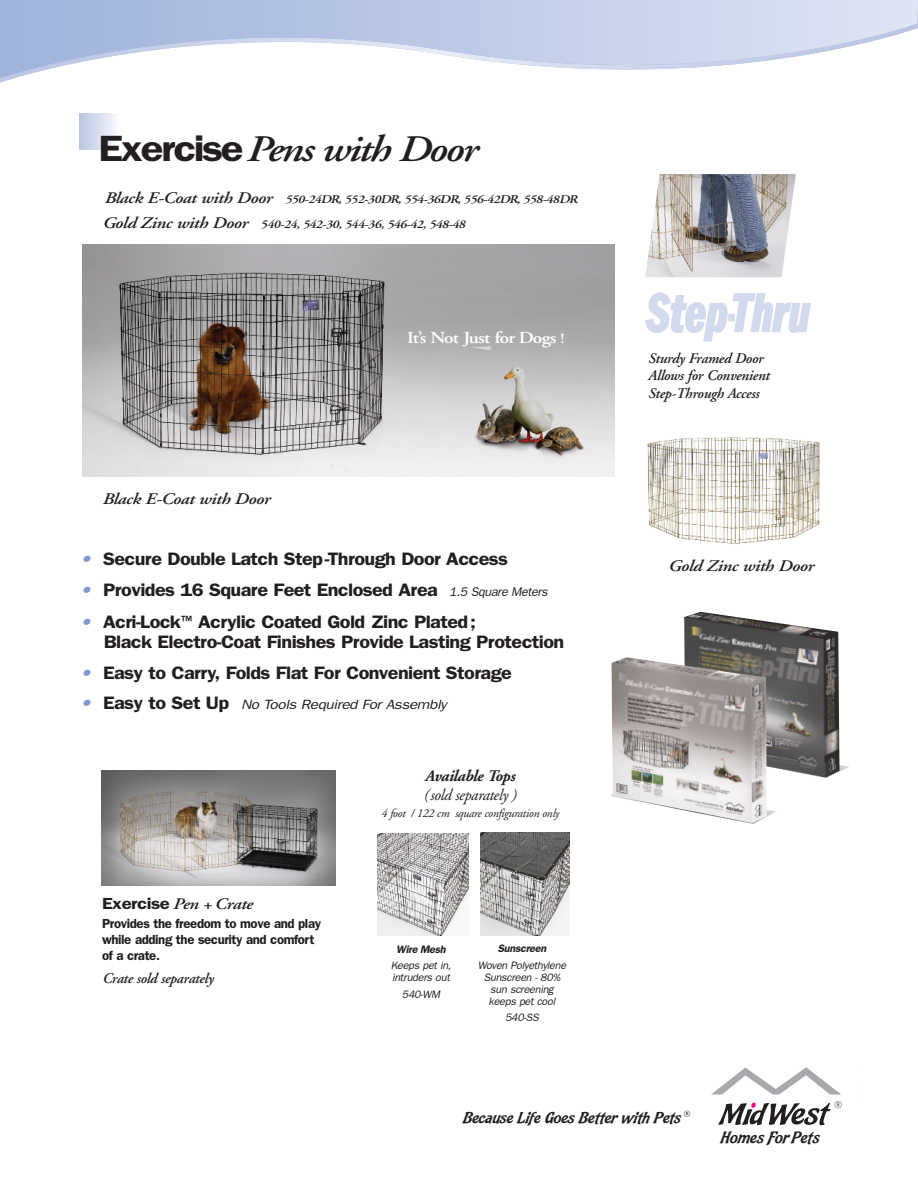
<style>
.page{position:relative;width:918px;height:1188px;background:#fff}
.page>*{position:absolute;margin:0;border:0;box-sizing:border-box;transform-origin:0 0}
.t1{font:italic 600 37.5px "Adobe Garamond";letter-spacing:-.05em;color:#231f20;scale:1.15 1}
.t2{font:600 18.15px/20.9px "Franklin Gothic";letter-spacing:-.03em;color:#231f20;scale:1.1 1}
.t3{font:600 16.8px "Adobe Garamond";letter-spacing:-.04em;color:#fff;scale:1.15 1}
.t4{font:16.2px "Adobe Garamond Semibold Italic Os F";letter-spacing:-.025em;color:#231f20;scale:1.15 1}
.t5{font:italic 600 16.2px "Adobe Garamond";letter-spacing:-.025em;color:#231f20;scale:1.15 1}
.t6{font:italic 16.2px "Adobe Garamond";letter-spacing:-.025em;color:#231f20}
.t7{font:italic 700 16.2px "Adobe Garamond";letter-spacing:-.025em;color:#231f20}
.t8{font:15.75px "Whitney";color:#4b4c4d}
.t9{font:italic 600 14.7px/17.7px "Adobe Garamond";letter-spacing:-.015em;color:#231f20}
.t10{font:14.7px "Felipe";letter-spacing:-.01em;color:#231f20;scale:1.07 1}
.t11{font:14.1px "Felipe";letter-spacing:-.02em;color:#231f20;scale:1.1 1}
.t12{font:italic 13.5px "Franklin Gothic";letter-spacing:-.03em;color:#231f20;scale:1.15 1}
.t13{font:600 13.2px/15.9px "Franklin Gothic";letter-spacing:-.03em;color:#231f20}
.t14{font:italic 12px "Adobe Garamond";letter-spacing:-.025em;color:#231f20}
.t15{font:italic 600 11.7px/24.9px "Adobe Garamond";color:#231f20;scale:1.15 1}
.t16{font:italic 10.8px/12px "Franklin Gothic";letter-spacing:-.025em;color:#231f20}
.t17{font:italic 600 10.8px "Franklin Gothic";letter-spacing:-.025em;color:#231f20}
.s1{font-family:"Franklin Gothic";font-style:normal;font-size:36.75px}
.s2{font-family:"Adobe Garamond Semibold Italic Os F";font-weight:400;font-style:normal;font-size:16.2px}
.s3{font-size:14.55px}
.s4{font-weight:400;font-style:italic;color:#7c9ace}
.s5{font-weight:400;font-style:italic;font-size:12.6px}
.s6{font-size:13.5px}
.s7{font-size:18.15px;color:#7c9ace}
.s8{font-weight:600;font-style:normal;font-size:18.15px}
.s9{font-family:"Franklin Gothic";font-style:normal}
</style>
<div class="page">
<svg style="left:0;top:0;width:918px;height:83px"></svg>
<svg style="left:718px;top:1102px;width:113px;height:23px"></svg>
<img style="left:711px;top:1067px;width:130px;height:28px">
<img style="left:83px;top:245px;width:531px;height:232px">
<img style="left:645px;top:174px;width:151px;height:103px">
<img style="left:102px;top:771px;width:233px;height:115px">
<img style="left:378px;top:834px;width:90px;height:102px">
<img style="left:481px;top:833px;width:88px;height:103px">
<svg style="left:470px;top:346px;width:22px;height:4px"></svg>
<div style="left:79px;top:114px;width:39px;height:36px;background:linear-gradient(to right,#b8c5e4,#f8f9fc)"></div>
<img style="left:647px;top:437px;width:173px;height:107px">
<img style="left:645px;top:292px;width:166px;height:50px">
<img style="left:684px;top:615px;width:155px;height:132px">
<img style="left:610px;top:795px;width:166px;height:29px">
<img style="left:840px;top:765px;width:9px;height:6px">
<img style="left:767px;top:747px;width:73px;height:31px">
<img style="left:611px;top:657px;width:156px;height:166px">
<h1 class="t1" style="left:99px;top:134px;width:330px"><span class="s1">Exercise</span>Pens with Door</h1>
<p class="t15" style="left:103px;top:188px;width:414px"><span class="s2">B la c k E- Co a t w i th D o o r</span> 550-24DR, 552-30DR, 554-36DR, 556-42DR, 558-48DR<br><span class="s2">Go ld Zi n c w i th D o o r</span> 540-24, 542-30, 544-36, 546-42, 548-48</p>
<p class="t3" style="left:407px;top:331px;width:139px">It’s Not Just for Dogs <span class="s3">!</span></p>
<p class="t9" style="left:648px;top:351px;width:123px">Sturdy Framed Door<br>Allows for Convenient<br>Step-Through Access</p>
<p class="t4" style="left:103px;top:492px;width:147px">Black E-Coat with Door</p>
<p class="t2" style="left:80px;top:549px;width:391px"><span class="s4">•</span> Secure Double Latch Step-Through Door Access</p>
<p class="t2" style="left:80px;top:579px;width:427px"><span class="s4">•</span> Provides 16 Square Feet Enclosed Area <span class="s5">1.5 Square Meters</span></p>
<p class="t2" style="left:104px;top:611px;width:420px;text-indent:-24px"><span class="s4">•</span> Acri-Lock<span class="s6">™</span> Acrylic Coated Gold Zinc Plated;<br>Black Electro-Coat Finishes Provide Lasting Protection</p>
<p class="t2" style="left:80px;top:662px;width:394px"><span class="s4">•</span> Easy to Carry, Folds Flat For Convenient Storage</p>
<p class="t12" style="left:80px;top:697px;width:321px"><span class="s7">•</span> <span class="s8">Easy to Set Up</span> No Tools Required For Assembly</p>
<p class="t5" style="left:102px;top:897px;width:132px"><span class="s9">Exercise</span> Pen + Crate</p>
<p class="t13" style="left:102px;top:916px;width:220px">Provides the freedom to move and play while adding the security and comfort of a crate.</p>
<p class="t9" style="left:102px;top:971px;width:113px">Crate sold separately</p>
<p class="t7" style="left:425px;top:769px;width:92px">Available Tops</p>
<p class="t6" style="left:424px;top:789px;width:94px">(sold separately )</p>
<p class="t14" style="left:381px;top:808px;width:180px">4 foot / 122 cm square configuration only</p>
<p class="t17" style="left:396px;top:943px;width:51px">Wire Mesh</p>
<p class="t16" style="left:391px;top:960px;width:62px">Keeps pet in, intruders out</p>
<p class="t16" style="left:402px;top:988px;width:40px">540-WM</p>
<p class="t17" style="left:498px;top:942px;width:50px">Sunscreen</p>
<p class="t16" style="left:478px;top:959px;width:90px;text-align:center">Woven Polyethylene<br>Sunscreen - 80% sun screening keeps pet cool</p>
<p class="t16" style="left:505px;top:1012px;width:35px">540-SS</p>
<p class="t4" style="left:669px;top:559px;width:128px">Gold Zinc with Door</p>
<p class="t11" style="left:463px;top:1109px;width:209px">Because Life Goes Better with Pets <sup>®</sup></p>
<p class="t10" style="left:721px;top:1128px;width:94px">Homes For Pets</p>
<p class="t8" style="left:834px;top:1097px;width:10px">®</p>
</div>
